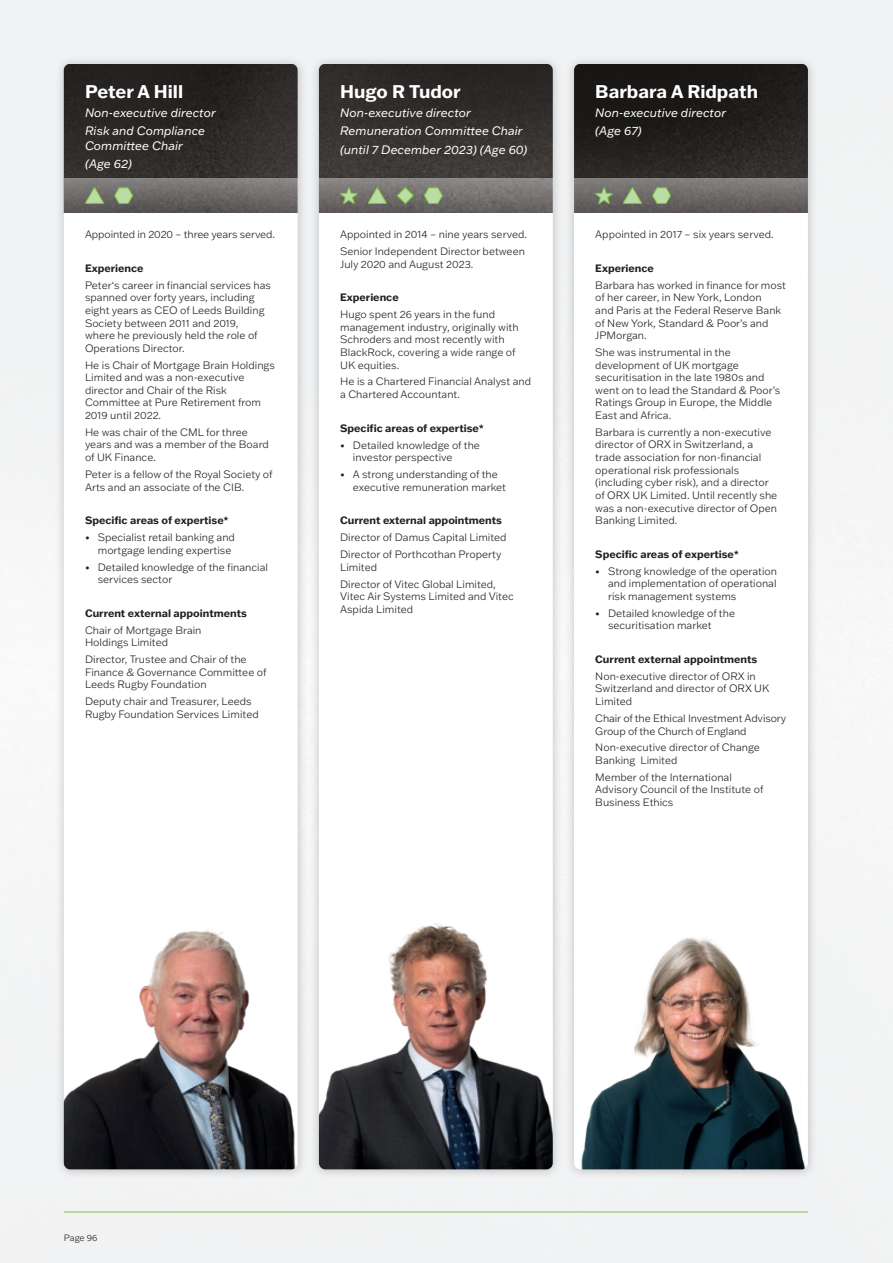
<style>
.page{position:relative;width:893px;height:1263px;background:#fff}
.page>*{position:absolute;margin:0;border:0;box-sizing:border-box;transform-origin:0 0}
.t1{font:700 18px "Franklin Gothic ATF";color:#fff}
.t2{font:italic 12px/14.4px "Franklin Gothic ATF";color:#fff}
.t3{font:300 10.5px/12.6px "Franklin Gothic ATF";color:#231f20}
.t4{font:700 10.5px "Franklin Gothic ATF";color:#231f20}
.t5{font:300 9px "Franklin Gothic ATF";letter-spacing:-.005em;color:#231f20}
</style>
<div class="page">
<div style="left:54px;top:54px;width:253px;height:1125px;background:#231f20;opacity:.25"></div>
<div style="left:64px;top:64px;width:234px;height:1105px;background:#fff;border-radius:6px"></div>
<svg style="left:64px;top:64px;width:234px;height:149px;background:#3c3937"></svg>
<div style="left:564px;top:54px;width:254px;height:1125px;background:#231f20;opacity:.25"></div>
<div style="left:574px;top:64px;width:234px;height:1105px;background:#fff;border-radius:6px"></div>
<svg style="left:574px;top:64px;width:234px;height:149px;background:#343330"></svg>
<img style="left:64px;top:922px;width:234px;height:247px">
<div style="left:309px;top:54px;width:254px;height:1125px;background:#231f20;opacity:.25"></div>
<div style="left:319px;top:64px;width:234px;height:1105px;background:#fff;border-radius:6px"></div>
<svg style="left:319px;top:64px;width:234px;height:149px;background:#44413e"></svg>
<img style="left:319px;top:923px;width:234px;height:246px">
<img style="left:581px;top:937px;width:227px;height:232px">
<hr style="left:64px;top:1211px;width:744px;height:1px;background:#81c340">
<p class="t1" style="left:85px;top:79px;width:100px">Peter A Hill</p>
<p class="t2" style="left:85px;top:105px;width:132px">Non-executive director</p>
<p class="t2" style="left:85px;top:123px;width:122px">Risk and Compliance<br>Committee Chair</p>
<p class="t2" style="left:85px;top:156px;width:49px">(Age 62)</p>
<p class="t3" style="left:85px;top:228px;width:191px">Appointed in 2020 – three years served.</p>
<p class="t4" style="left:85px;top:261px;width:60px">Experience</p>
<p class="t3" style="left:85px;top:278px;width:187px">Peter‘s career in financial services has spanned over forty years, including eight years as CEO of Leeds Building Society between 2011 and 2019, where he previously held the role of Operations Director.</p>
<p class="t3" style="left:85px;top:358px;width:191px">He is Chair of Mortgage Brain Holdings<br>Limited and was a non-executive director and Chair of the Risk<br>Committee at Pure Retirement from<br>2019 until 2022.</p>
<p class="t3" style="left:85px;top:426px;width:185px">He was chair of the CML for three years and was a member of the Board of UK Finance.</p>
<p class="t3" style="left:85px;top:468px;width:189px">Peter is a fellow of the Royal Society of<br>Arts and an associate of the CIB.</p>
<p class="t4" style="left:85px;top:513px;width:145px">Specific areas of expertise*</p>
<p class="t3" style="left:98px;top:531px;width:139px;text-indent:-13px">• Specialist retail banking and mortgage lending expertise</p>
<p class="t3" style="left:98px;top:560px;width:172px;text-indent:-13px">• Detailed knowledge of the financial services sector</p>
<p class="t4" style="left:85px;top:606px;width:163px">Current external appointments</p>
<p class="t3" style="left:85px;top:623px;width:118px">Chair of Mortgage Brain<br>Holdings Limited</p>
<p class="t3" style="left:85px;top:653px;width:183px">Director, Trustee and Chair of the<br>Finance &amp; Governance Committee of<br>Leeds Rugby Foundation</p>
<p class="t3" style="left:85px;top:695px;width:175px">Deputy chair and Treasurer, Leeds<br>Rugby Foundation Services Limited</p>
<p class="t1" style="left:340px;top:79px;width:122px">Hugo R Tudor</p>
<p class="t2" style="left:340px;top:105px;width:132px">Non-executive director</p>
<p class="t2" style="left:340px;top:123px;width:184px">Remuneration Committee Chair</p>
<p class="t2" style="left:340px;top:142px;width:189px">(until 7 December 2023) (Age 60)</p>
<p class="t3" style="left:340px;top:228px;width:188px">Appointed in 2014 – nine years served.</p>
<p class="t3" style="left:340px;top:245px;width:186px">Senior Independent Director between<br>July 2020 and August 2023.</p>
<p class="t4" style="left:340px;top:291px;width:60px">Experience</p>
<p class="t3" style="left:340px;top:308px;width:180px">Hugo spent 26 years in the fund management industry, originally with<br>Schroders and most recently with<br>BlackRock, covering a wide range of<br>UK equities.</p>
<p class="t3" style="left:340px;top:375px;width:192px">He is a Chartered Financial Analyst and a Chartered Accountant.</p>
<p class="t4" style="left:340px;top:421px;width:145px">Specific areas of expertise*</p>
<p class="t3" style="left:353px;top:438px;width:129px;text-indent:-13px">• Detailed knowledge of the investor perspective</p>
<p class="t3" style="left:353px;top:468px;width:155px;text-indent:-13px">• A strong understanding of the executive remuneration market</p>
<p class="t4" style="left:340px;top:514px;width:163px">Current external appointments</p>
<p class="t3" style="left:340px;top:531px;width:168px">Director of Damus Capital Limited</p>
<p class="t3" style="left:340px;top:548px;width:163px">Director of Porthcothan Property<br>Limited</p>
<p class="t3" style="left:340px;top:577px;width:175px">Director of Vitec Global Limited,<br>Vitec Air Systems Limited and Vitec<br>Aspida Limited</p>
<p class="t1" style="left:595px;top:79px;width:164px">Barbara A Ridpath</p>
<p class="t2" style="left:595px;top:105px;width:132px">Non-executive director</p>
<p class="t2" style="left:595px;top:123px;width:48px">(Age 67)</p>
<p class="t3" style="left:595px;top:228px;width:180px">Appointed in 2017 – six years served.</p>
<p class="t4" style="left:595px;top:261px;width:60px">Experience</p>
<p class="t3" style="left:595px;top:278px;width:192px">Barbara has worked in finance for most of her career, in New York, London<br>and Paris at the Federal Reserve Bank of New York, Standard &amp; Poor’s and<br>JPMorgan.</p>
<p class="t3" style="left:595px;top:346px;width:186px">She was instrumental in the development of UK mortgage securitisation in the late 1980s and went on to lead the Standard &amp; Poor’s<br>Ratings Group in Europe, the Middle<br>East and Africa.</p>
<p class="t3" style="left:595px;top:426px;width:183px">Barbara is currently a non-executive director of ORX in Switzerland, a trade association for non-financial operational risk professionals (including cyber risk), and a director of ORX UK Limited. Until recently she was a non-executive director of Open Banking Limited.</p>
<p class="t4" style="left:595px;top:547px;width:145px">Specific areas of expertise*</p>
<p class="t3" style="left:608px;top:564px;width:170px;text-align:justify;text-indent:-13px">• Strong knowledge of the operation and implementation of operational risk management systems</p>
<p class="t3" style="left:608px;top:606px;width:129px;text-indent:-13px">• Detailed knowledge of the securitisation market</p>
<p class="t4" style="left:595px;top:652px;width:163px">Current external appointments</p>
<p class="t3" style="left:595px;top:670px;width:176px">Non-executive director of ORX in<br>Switzerland and director of ORX UK<br>Limited</p>
<p class="t3" style="left:595px;top:712px;width:192px">Chair of the Ethical Investment Advisory<br>Group of the Church of England</p>
<p class="t3" style="left:595px;top:741px;width:166px">Non-executive director of Change<br>Banking Limited</p>
<p class="t3" style="left:595px;top:770px;width:170px">Member of the International<br>Advisory Council of the Institute of<br>Business Ethics</p>
<p class="t5" style="left:64px;top:1231px;width:35px">Page 96</p>
</div>
